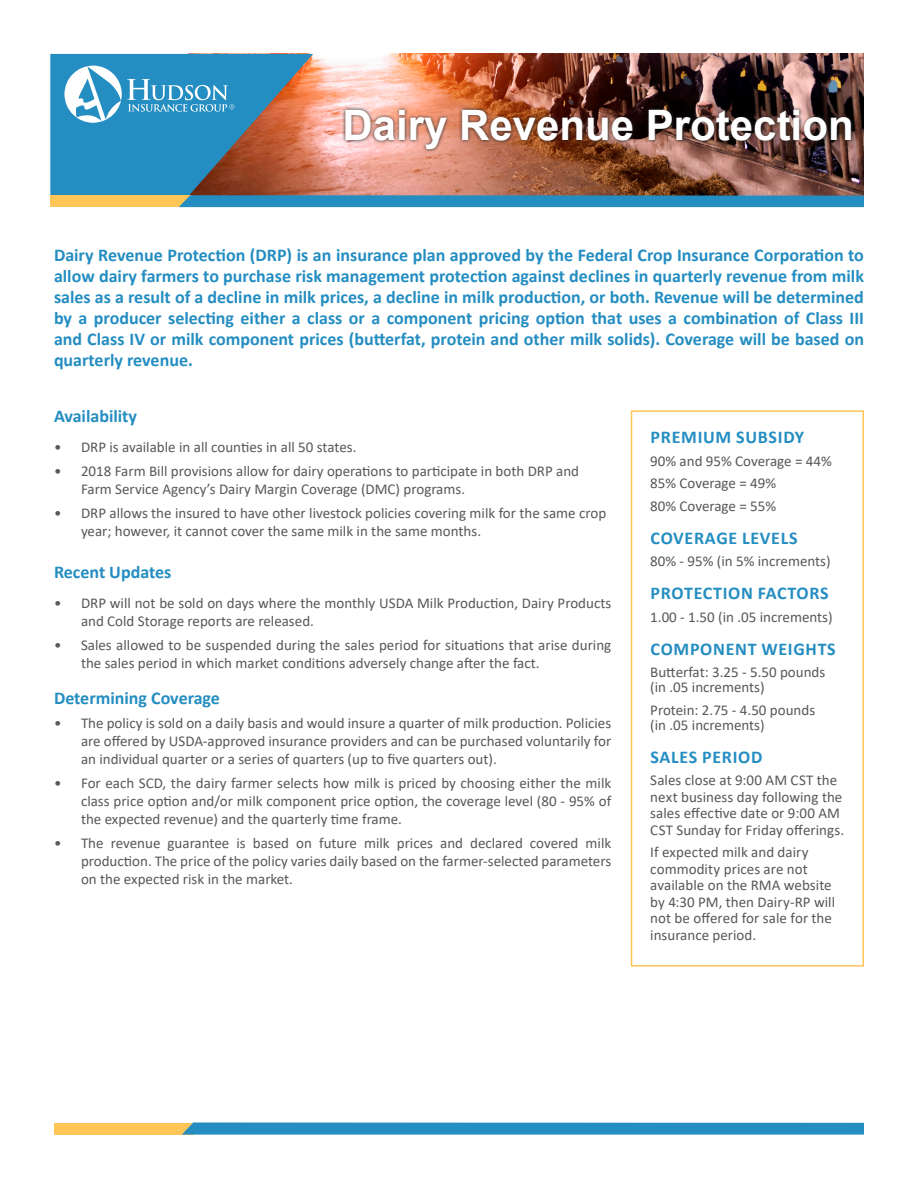
<style>
.page{position:relative;width:918px;height:1188px;background:#fff}
.page>*{position:absolute;margin:0;border:0;box-sizing:border-box;transform-origin:0 0}
.t1{font:700 42px "Arial";color:#fff}
.Subhead_halfspace{font:700 18px/21px "Calibri";color:#248dc1;text-align:justify}
.Subhead_halfspace-2{font:700 18px "Calibri";letter-spacing:.04em;color:#248dc1}
.Subhead_halfspace-3{font:15px/18px "Calibri";color:#57585a}
</style>
<div class="page">
<div style="left:54px;top:1123px;width:139px;height:12px;background:#ffc556"></div>
<svg style="left:182px;top:1122px;width:682px;height:13px"></svg>
<div style="left:631px;top:410px;width:233px;height:557px;border:2px solid #ffc556"></div>
<img style="left:50px;top:54px;width:814px;height:153px">
<img style="left:342px;top:106px;width:513px;height:47px">
<p class="t1" style="left:343px;top:95px;width:513px">Dairy Revenue Protection</p>
<p class="Subhead_halfspace" style="left:54px;top:244px;width:812px">Dairy Revenue Protection (DRP) is an insurance plan approved by the Federal Crop Insurance Corporation to allow dairy farmers to purchase risk management protection against declines in quarterly revenue from milk sales as a result of a decline in milk prices, a decline in milk production, or both. Revenue will be determined by a producer selecting either a class or a component pricing option that uses a combination of Class III and Class IV or milk component prices (butterfat, protein and other milk solids). Coverage will be based on quarterly revenue.</p>
<p class="Subhead_halfspace" style="left:54px;top:406px;width:85px">Availability</p>
<p class="Subhead_halfspace-3" style="left:54px;top:438px;width:304px">• DRP is available in all counties in all 50 states.</p>
<p class="Subhead_halfspace-3" style="left:81px;top:462px;width:500px;text-indent:-27px">• 2018 Farm Bill provisions allow for dairy operations to participate in both DRP and<br>Farm Service Agency’s Dairy Margin Coverage (DMC) programs.</p>
<p class="Subhead_halfspace-3" style="left:81px;top:504px;width:527px;text-indent:-27px">• DRP allows the insured to have other livestock policies covering milk for the same crop year; however, it cannot cover the same milk in the same months.</p>
<p class="Subhead_halfspace" style="left:54px;top:562px;width:119px">Recent Updates</p>
<p class="Subhead_halfspace-3" style="left:81px;top:594px;width:532px;text-indent:-27px">• DRP will not be sold on days where the monthly USDA Milk Production, Dairy Products and Cold Storage reports are released.</p>
<p class="Subhead_halfspace-3" style="left:81px;top:636px;width:532px;text-indent:-27px">• Sales allowed to be suspended during the sales period for situations that arise during the sales period in which market conditions adversely change after the fact.</p>
<p class="Subhead_halfspace" style="left:54px;top:688px;width:168px">Determining Coverage</p>
<p class="Subhead_halfspace-3" style="left:81px;top:714px;width:532px;text-align:justify;text-indent:-27px">• The policy is sold on a daily basis and would insure a quarter of milk production. Policies are offered by USDA-approved insurance providers and can be purchased voluntarily for an individual quarter or a series of quarters (up to five quarters out).</p>
<p class="Subhead_halfspace-3" style="left:81px;top:774px;width:532px;text-align:justify;text-indent:-27px">• For each SCD, the dairy farmer selects how milk is priced by choosing either the milk class price option and/or milk component price option, the coverage level (80 - 95% of the expected revenue) and the quarterly time frame.</p>
<p class="Subhead_halfspace-3" style="left:81px;top:834px;width:532px;text-align:justify;text-indent:-27px">• The revenue guarantee is based on future milk prices and declared covered milk production. The price of the policy varies daily based on the farmer-selected parameters on the expected risk in the market.</p>
<p class="Subhead_halfspace-2" style="left:651px;top:425px;width:155px">PREMIUM SUBSIDY</p>
<p class="Subhead_halfspace-3" style="left:650px;top:452px;width:183px">90% and 95% Coverage = 44%</p>
<p class="Subhead_halfspace-3" style="left:650px;top:474px;width:127px">85% Coverage = 49%</p>
<p class="Subhead_halfspace-3" style="left:650px;top:497px;width:127px">80% Coverage = 55%</p>
<p class="Subhead_halfspace-2" style="left:651px;top:525px;width:148px">COVERAGE LEVELS</p>
<p class="Subhead_halfspace-3" style="left:650px;top:552px;width:182px">80% - 95% (in 5% increments)</p>
<p class="Subhead_halfspace-2" style="left:651px;top:581px;width:180px">PROTECTION FACTORS</p>
<p class="Subhead_halfspace-3" style="left:650px;top:608px;width:184px">1.00 - 1.50 (in .05 increments)</p>
<p class="Subhead_halfspace-2" style="left:651px;top:636px;width:187px">COMPONENT WEIGHTS</p>
<p class="Subhead_halfspace-3" style="left:650px;top:665px;width:177px;line-height:15px">Butterfat: 3.25 - 5.50 pounds (in .05 increments)</p>
<p class="Subhead_halfspace-3" style="left:650px;top:702px;width:166px;line-height:15px">Protein: 2.75 - 4.50 pounds (in .05 increments)</p>
<p class="Subhead_halfspace-2" style="left:651px;top:744px;width:113px">SALES PERIOD</p>
<p class="Subhead_halfspace-3" style="left:650px;top:772px;width:195px;line-height:16.5px">Sales close at 9:00 AM CST the next business day following the sales effective date or 9:00 AM<br>CST Sunday for Friday offerings.</p>
<p class="Subhead_halfspace-3" style="left:650px;top:844px;width:186px;line-height:16.5px">If expected milk and dairy commodity prices are not available on the RMA website by 4:30 PM, then Dairy-RP will not be offered for sale for the insurance period.</p>
</div>
